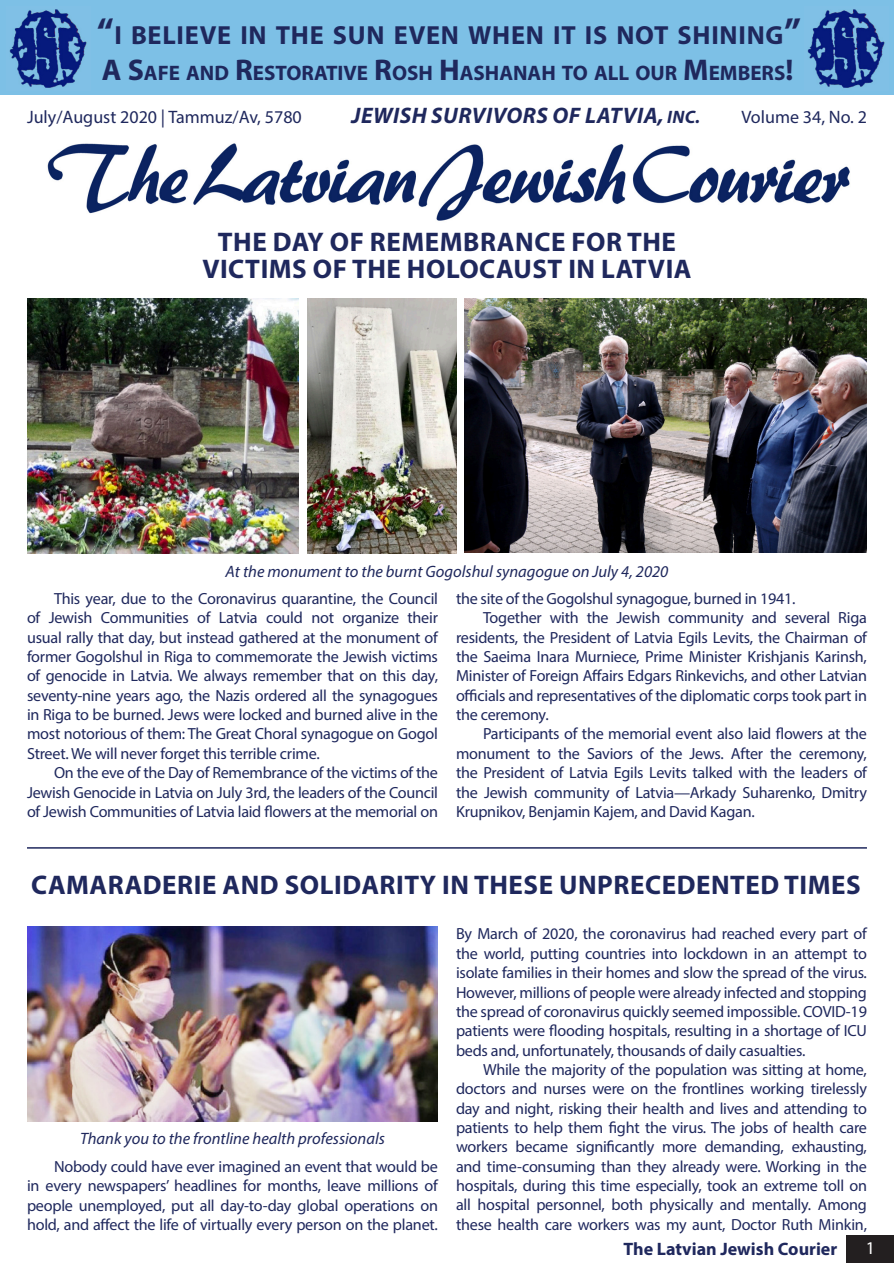
<style>
.page{position:relative;width:894px;height:1263px;background:#fff}
.page>*{position:absolute;margin:0;border:0;box-sizing:border-box;transform-origin:0 0}
.t1{font:700 27px "Myriad Pro";letter-spacing:.02em;color:#1f285d}
.title_thing{font:700 26.25px "Myriad Pro";letter-spacing:.03em;color:#1f285d}
.t2{font:italic 700 22.5px "Myriad Pro";letter-spacing:.02em;color:#1f285d}
.title_thing-2{font:700 21px "Myriad Pro";color:#1f285d}
.t3{font:18px "Myriad Pro";color:#1f285d}
.t4{font:700 18px "Myriad Pro";color:#1f285d}
.t5{font:18px "Myriad Pro";color:#fff}
.t6{font:italic 16.5px "Myriad Pro";color:#1f285d}
.body{font:16.2px/19.4px "Myriad Pro";letter-spacing:-.015em;color:#1f285d;text-align:justify}
.s1{font-size:37.5px}
.s2{font-size:30px}
.s3{font-size:18px}
</style>
<div class="page">
<div style="left:845px;top:1236px;width:48px;height:27px;background:#231f20"></div>
<img style="left:47px;top:143px;width:803px;height:78px">
<div style="left:0;top:0;width:893px;height:95px;background:#7dc0e6"></div>
<img style="left:9px;top:9px;width:78px;height:79px">
<img style="left:807px;top:9px;width:78px;height:79px">
<img style="left:27px;top:298px;width:271px;height:255px">
<img style="left:307px;top:298px;width:150px;height:255px">
<img style="left:464px;top:298px;width:402px;height:255px">
<hr style="left:27px;top:847px;width:839px;height:1px;background:#1f285d">
<img style="left:27px;top:926px;width:410px;height:195px">
<p class="title_thing" style="left:97px;top:18px;width:705px"><span class="s1">“</span>I BELIEVE IN THE SUN EVEN WHEN IT IS NOT SHINING<span class="s1">”</span></p>
<p class="title_thing-2" style="left:102px;top:59px;width:692px"><span class="s2">A S</span>AFE AND <span class="s2">R</span>ESTORATIVE <span class="s2">R</span>OSH <span class="s2">H</span>ASHANAH TO ALL OUR <span class="s2">M</span>EMBERS<span class="s2">!</span></p>
<p class="t3" style="left:27px;top:106px;width:276px">July/August 2020 | Tammuz/Av, 5780</p>
<p class="t2" style="left:351px;top:101px;width:350px">JEWISH SURVIVORS OF LATVIA, <span class="s3">INC.</span></p>
<p class="t3" style="left:741px;top:106px;width:127px">Volume 34, No. 2</p>
<p class="t1" style="left:218px;top:224px;width:459px">THE DAY OF REMEMBRANCE FOR THE</p>
<p class="t1" style="left:202px;top:251px;width:490px">VICTIMS OF THE HOLOCAUST IN LATVIA</p>
<p class="t6" style="left:225px;top:561px;width:444px">At the monument to the burnt Gogolshul synagogue on July 4, 2020</p>
<p class="body" style="left:27px;top:588px;width:412px;text-indent:27px">This year, due to the Coronavirus quarantine, the Council of Jewish Communities of Latvia could not organize their usual rally that day, but instead gathered at the monument of former Gogolshul in Riga to commemorate the Jewish victims of genocide in Latvia. We always remember that on this day, seventy-nine years ago, the Nazis ordered all the synagogues in Riga to be burned. Jews were locked and burned alive in the most notorious of them: The Great Choral synagogue on Gogol Street. We will never forget this terrible crime.</p>
<p class="body" style="left:27px;top:763px;width:412px;text-indent:27px">On the eve of the Day of Remembrance of the victims of the Jewish Genocide in Latvia on July 3rd, the leaders of the Council of Jewish Communities of Latvia laid flowers at the memorial on</p>
<p class="body" style="left:456px;top:588px;width:341px">the site of the Gogolshul synagogue, burned in 1941.</p>
<p class="body" style="left:456px;top:608px;width:412px;text-indent:27px">Together with the Jewish community and several Riga residents, the President of Latvia Egils Levits, the Chairman of the Saeima Inara Murniece, Prime Minister Krishjanis Karinsh, Minister of Foreign Affairs Edgars Rinkevichs, and other Latvian officials and representatives of the diplomatic corps took part in the ceremony.</p>
<p class="body" style="left:456px;top:724px;width:412px;text-indent:27px">Participants of the memorial event also laid flowers at the monument to the Saviors of the Jews. After the ceremony, the President of Latvia Egils Levits talked with the leaders of the Jewish community of Latvia—Arkady Suharenko, Dmitry Krupnikov, Benjamin Kajem, and David Kagan.</p>
<p class="t1" style="left:31px;top:867px;width:830px">CAMARADERIE AND SOLIDARITY IN THESE UNPRECEDENTED TIMES</p>
<p class="t6" style="left:80px;top:1128px;width:306px">Thank you to the frontline health professionals</p>
<p class="body" style="left:27px;top:1156px;width:412px;text-indent:27px">Nobody could have ever imagined an event that would be in every newspapers’ headlines for months, leave millions of people unemployed, put all day-to-day global operations on hold, and affect the life of virtually every person on the planet.</p>
<p class="body" style="left:456px;top:924px;width:412px">By March of 2020, the coronavirus had reached every part of the world, putting countries into lockdown in an attempt to isolate families in their homes and slow the spread of the virus.<br>However, millions of people were already infected and stopping the spread of coronavirus quickly seemed impossible. COVID-19 patients were flooding hospitals, resulting in a shortage of ICU beds and, unfortunately, thousands of daily casualties.</p>
<p class="body" style="left:456px;top:1059px;width:412px;text-indent:27px">While the majority of the population was sitting at home, doctors and nurses were on the frontlines working tirelessly day and night, risking their health and lives and attending to patients to help them fight the virus. The jobs of health care workers became significantly more demanding, exhausting, and time-consuming than they already were. Working in the hospitals, during this time especially, took an extreme toll on all hospital personnel, both physically and mentally. Among these health care workers was my aunt, Doctor Ruth Minkin,</p>
<p class="t4" style="left:623px;top:1236px;width:215px">The Latvian Jewish Courier</p>
<p class="t5" style="left:865px;top:1236px;width:11px">1</p>
</div>
